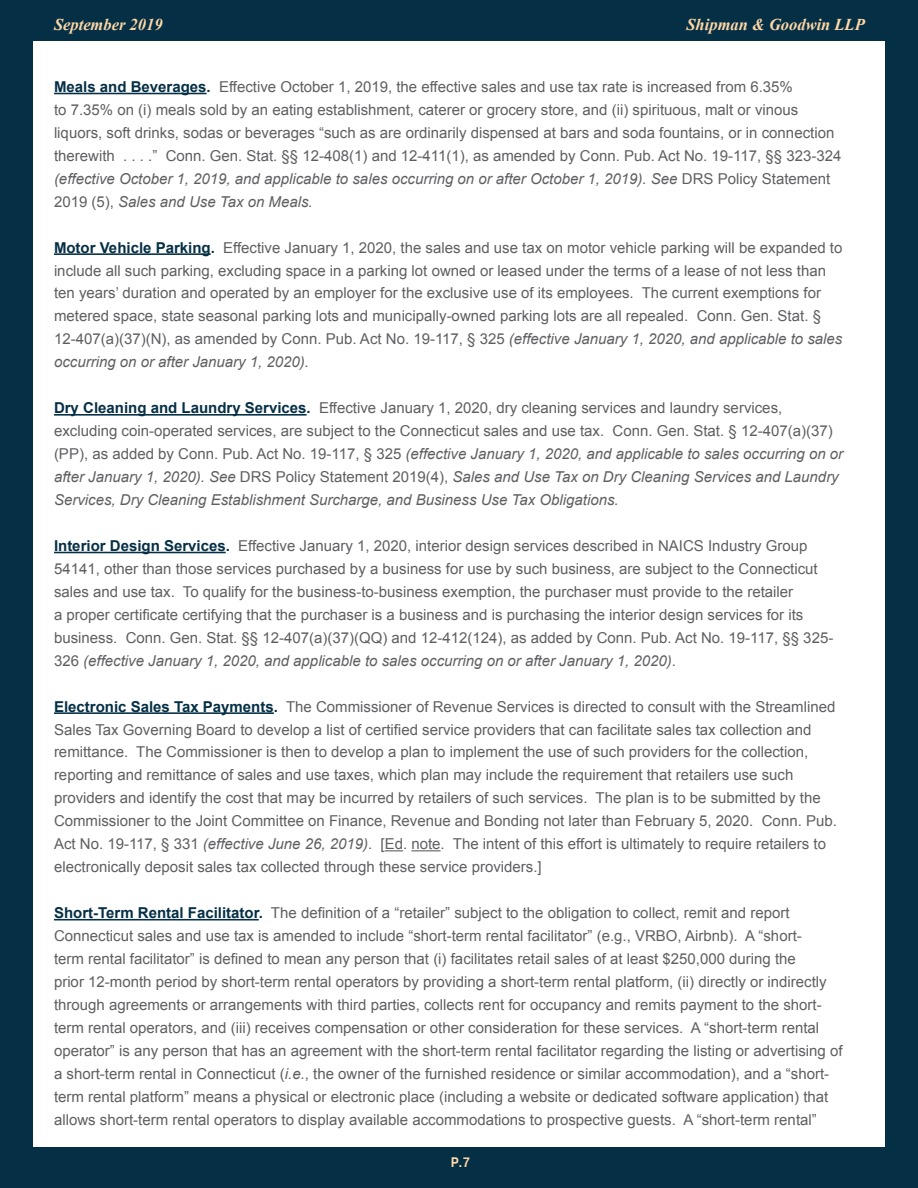
<style>
.page{position:relative;width:918px;height:1188px;background:#fff}
.page>*{position:absolute;margin:0;border:0;box-sizing:border-box;transform-origin:0 0}
.t1{font:italic 700 16.5px "Times New Roman";color:#fed7a6}
.t2{font:15px/23px "Arial";color:#5f5f62}
.t3{font:700 13.5px "Helvetica";color:#fed7a6;scale:.9 1}
.s1{font-weight:700;color:#052f45}
.s2{font-style:italic}
</style>
<div class="page">
<div style="left:0;top:1148px;width:918px;height:40px;background:#052f45"></div>
<div style="left:0;top:0;width:918px;height:40px;background:#052f45"></div>
<hr style="left:54px;top:93px;width:153px;height:1px;background:#052f45">
<hr style="left:54px;top:253px;width:157px;height:2px;background:#052f45">
<hr style="left:54px;top:414px;width:253px;height:2px;background:#052f45">
<hr style="left:54px;top:552px;width:172px;height:1px;background:#052f45">
<hr style="left:54px;top:712px;width:220px;height:2px;background:#052f45">
<svg style="left:385px;top:850px;width:18px;height:1px"></svg>
<hr style="left:411px;top:850px;width:30px;height:1px;background:#5f5f62">
<hr style="left:54px;top:919px;width:205px;height:1px;background:#052f45">
<div style="left:885px;top:0;width:33px;height:1188px;background:#052f45"></div>
<div style="left:0;top:0;width:33px;height:1188px;background:#052f45"></div>
<p class="t1" style="left:54px;top:13px;width:110px">September 2019</p>
<p class="t1" style="left:686px;top:13px;width:180px">Shipman &amp; Goodwin LLP</p>
<p class="t2" style="left:54px;top:75px;width:789px"><span class="s1">Meals and Beverages.</span> Effective October 1, 2019, the effective sales and use tax rate is increased from 6.35%<br>to 7.35% on (i) meals sold by an eating establishment, caterer or grocery store, and (ii) spirituous, malt or vinous liquors, soft drinks, sodas or beverages “such as are ordinarily dispensed at bars and soda fountains, or in connection therewith . . . .” Conn. Gen. Stat. §§ 12-408(1) and 12-411(1), as amended by Conn. Pub. Act No. 19-117, §§ 323-324 <span class="s2">(effective October 1, 2019, and applicable to sales occurring on or after October 1, 2019). See</span> DRS Policy Statement 2019 (5), <span class="s2">Sales and Use Tax on Meals.</span></p>
<p class="t2" style="left:54px;top:236px;width:790px"><span class="s1">Motor Vehicle Parking.</span> Effective January 1, 2020, the sales and use tax on motor vehicle parking will be expanded to include all such parking, excluding space in a parking lot owned or leased under the terms of a lease of not less than ten years’ duration and operated by an employer for the exclusive use of its employees. The current exemptions for metered space, state seasonal parking lots and municipally-owned parking lots are all repealed. Conn. Gen. Stat. § 12-407(a)(37)(N), as amended by Conn. Pub. Act No. 19-117, § 325 <span class="s2">(effective January 1, 2020, and applicable to sales occurring on or after January 1, 2020).</span></p>
<p class="t2" style="left:54px;top:397px;width:791px"><span class="s1">Dry Cleaning and Laundry Services.</span> Effective January 1, 2020, dry cleaning services and laundry services, excluding coin-operated services, are subject to the Connecticut sales and use tax. Conn. Gen. Stat. § 12-407(a)(37) (PP), as added by Conn. Pub. Act No. 19-117, § 325 <span class="s2">(effective January 1, 2020, and applicable to sales occurring on or after January 1, 2020). See</span> DRS Policy Statement 2019(4), <span class="s2">Sales and Use Tax on Dry Cleaning Services and Laundry Services, Dry Cleaning Establishment Surcharge, and Business Use Tax Obligations.</span></p>
<p class="t2" style="left:54px;top:534px;width:781px"><span class="s1">Interior Design Services.</span> Effective January 1, 2020, interior design services described in NAICS Industry Group 54141, other than those services purchased by a business for use by such business, are subject to the Connecticut sales and use tax. To qualify for the business-to-business exemption, the purchaser must provide to the retailer<br>a proper certificate certifying that the purchaser is a business and is purchasing the interior design services for its business. Conn. Gen. Stat. §§ 12-407(a)(37)(QQ) and 12-412(124), as added by Conn. Pub. Act No. 19-117, §§ 325- 326 <span class="s2">(effective January 1, 2020, and applicable to sales occurring on or after January 1, 2020)</span>.</p>
<p class="t2" style="left:54px;top:695px;width:784px"><span class="s1">Electronic Sales Tax Payments.</span> The Commissioner of Revenue Services is directed to consult with the Streamlined Sales Tax Governing Board to develop a list of certified service providers that can facilitate sales tax collection and remittance. The Commissioner is then to develop a plan to implement the use of such providers for the collection, reporting and remittance of sales and use taxes, which plan may include the requirement that retailers use such providers and identify the cost that may be incurred by retailers of such services. The plan is to be submitted by the Commissioner to the Joint Committee on Finance, Revenue and Bonding not later than February 5, 2020. Conn. Pub.<br>Act No. 19-117, § 331 <span class="s2">(effective June 26, 2019)</span>. [Ed. note. The intent of this effort is ultimately to require retailers to electronically deposit sales tax collected through these service providers.]</p>
<p class="t2" style="left:54px;top:902px;width:790px"><span class="s1">Short-Term Rental Facilitator.</span> The definition of a “retailer” subject to the obligation to collect, remit and report Connecticut sales and use tax is amended to include “short-term rental facilitator” (e.g., VRBO, Airbnb). A “short-<br>term rental facilitator” is defined to mean any person that (i) facilitates retail sales of at least $250,000 during the<br>prior 12-month period by short-term rental operators by providing a short-term rental platform, (ii) directly or indirectly through agreements or arrangements with third parties, collects rent for occupancy and remits payment to the short&shy;term rental operators, and (iii) receives compensation or other consideration for these services. A “short-term rental operator” is any person that has an agreement with the short-term rental facilitator regarding the listing or advertising of a short-term rental in Connecticut (<span class="s2">i.e.</span>, the owner of the furnished residence or similar accommodation), and a “short&shy;term rental platform” means a physical or electronic place (including a website or dedicated software application) that allows short-term rental operators to display available accommodations to prospective guests. A “short-term rental”</p>
<p class="t3" style="left:451px;top:1151px;width:23px">P.7</p>
</div>
